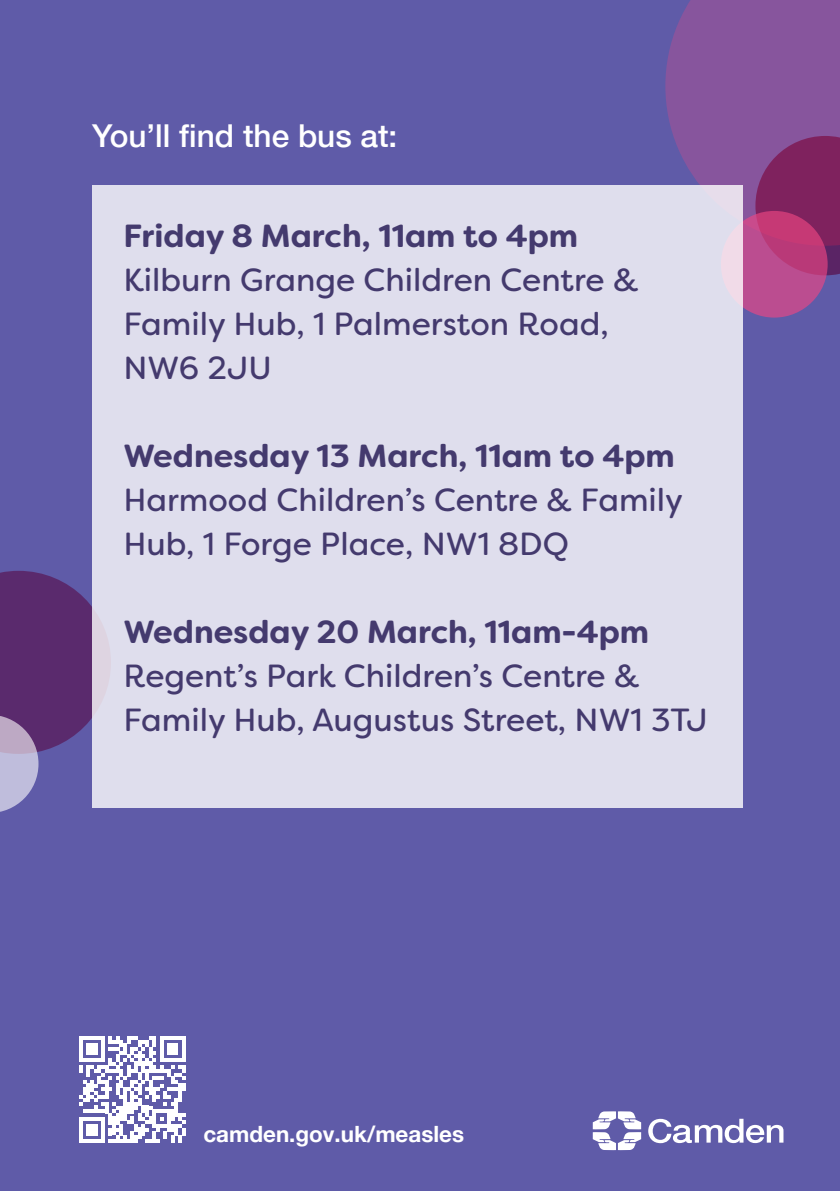
<style>
.page{position:relative;width:840px;height:1191px;background:#fff}
.page>*{position:absolute;margin:0;border:0;box-sizing:border-box;transform-origin:0 0}
.t1{font:32px/44px "Filson Soft";color:#443a6e}
.t2{font:700 32px "Filson Soft";color:#443a6e}
.t3{font:500 31.6px "Helvetica Neue LT Pro";color:#fff}
.t4{font:700 22.4px "Helvetica Neue LT Pro";color:#fff}
</style>
<div class="page">
<div style="left:0;top:0;width:839px;height:1191px;background:#5f5ba8"></div>
<div style="left:665px;top:0;width:174px;height:221px;background:#87559d"></div>
<svg style="left:648px;top:1118px;width:135px;height:25px"></svg>
<svg style="left:592px;top:1111px;width:48px;height:39px"></svg>
<svg style="left:755px;top:136px;width:84px;height:139px;background:#7e2967"></svg>
<svg style="left:720px;top:211px;width:107px;height:106px;background:#bd4687"></svg>
<svg style="left:79px;top:1036px;width:106px;height:106px"></svg>
<svg style="left:0;top:571px;width:92px;height:241px"></svg>
<div style="left:92px;top:185px;width:650px;height:623px;background:#dfdeed"></div>
<p class="t3" style="left:92px;top:116px;width:306px">You’ll find the bus at:</p>
<p class="t2" style="left:123px;top:215px;width:456px">Friday 8 March, 11am to 4pm</p>
<p class="t1" style="left:123px;top:258px;width:516px">Kilburn Grange Children Centre &amp;<br>Family Hub, 1 Palmerston Road,<br>NW6 2JU</p>
<p class="t2" style="left:123px;top:435px;width:552px">Wednesday 13 March, 11am to 4pm</p>
<p class="t1" style="left:123px;top:478px;width:561px">Harmood Children’s Centre &amp; Family<br>Hub, 1 Forge Place, NW1 8DQ</p>
<p class="t2" style="left:123px;top:611px;width:527px">Wednesday 20 March, 11am-4pm</p>
<p class="t1" style="left:123px;top:654px;width:585px">Regent’s Park Children’s Centre &amp;<br>Family Hub, Augustus Street, NW1 3TJ</p>
<p class="t4" style="left:203px;top:1120px;width:262px">camden.gov.uk/measles</p>
</div>
